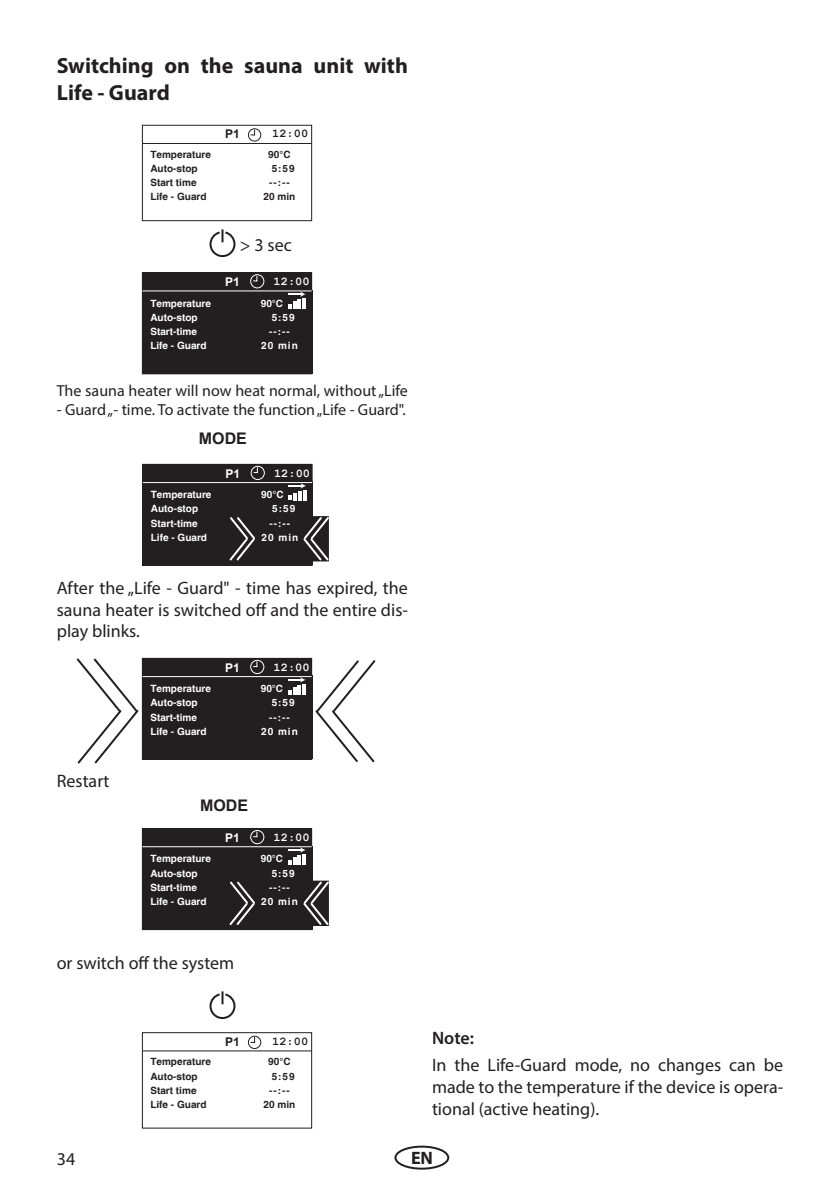
<style>
.page{position:relative;width:840px;height:1191px;background:#fff}
.page>*{position:absolute;margin:0;border:0;box-sizing:border-box;transform-origin:0 0}
.t1{font:700 22px/26.4px "Myriad Pro";color:#231f20}
.t2{font:18px/21.6px "Myriad Pro";color:#231f20;text-align:justify}
.t3{font:600 18px "Myriad Pro";color:#231f20}
.t4{font:700 18px "Myriad Pro";color:#231f20}
.t5{font:16px "Myriad Pro";color:#231f20}
.t6{font:700 16px "Arial";color:#231f20}
.t7{font:700 12px "Courier New";color:#fff}
.t8{font:700 12px "Courier New";color:#231f20}
.t9{font:700 12px "Arial";color:#fff}
.t10{font:700 12px "Arial";color:#231f20}
.t11{font:700 10px "Helvetica";color:#fff}
.t12{font:700 10px "Helvetica";color:#231f20}
</style>
<div class="page">
<div style="left:394px;top:1145px;width:55px;height:24px;border:2px solid #231f20;border-radius:50%"></div>
<div style="left:142px;top:828px;width:169px;height:101px;background:#231f20"></div>
<div style="left:142px;top:828px;width:170px;height:102px;border:1px solid #231f20"></div>
<div style="left:142px;top:846px;width:170px;height:83px;background:#231f20"></div>
<hr style="left:142px;top:846px;width:169px;height:1px;background:#fff">
<div style="left:250px;top:830px;width:14px;height:14px;border:1px solid #fff;border-radius:50%"></div>
<div style="left:143px;top:464px;width:169px;height:101px;background:#231f20"></div>
<div style="left:142px;top:464px;width:170px;height:102px;border:1px solid #231f20"></div>
<div style="left:142px;top:482px;width:170px;height:83px;background:#231f20"></div>
<hr style="left:143px;top:482px;width:169px;height:1px;background:#fff">
<div style="left:251px;top:466px;width:13px;height:14px;border:1px solid #fff;border-radius:50%"></div>
<svg style="left:254px;top:468px;width:4px;height:5px"></svg>
<svg style="left:209px;top:229px;width:27px;height:29px"></svg>
<svg style="left:75px;top:658px;width:64px;height:106px"></svg>
<svg style="left:315px;top:660px;width:61px;height:103px"></svg>
<svg style="left:209px;top:991px;width:27px;height:28px"></svg>
<svg style="left:148px;top:483px;width:181px;height:79px"></svg>
<svg style="left:147px;top:847px;width:182px;height:80px"></svg>
<div style="left:142px;top:125px;width:170px;height:96px;border:1px solid #231f20"></div>
<hr style="left:142px;top:143px;width:169px;height:1px;background:#231f20">
<div style="left:248px;top:128px;width:13px;height:13px;border:1px solid #231f20;border-radius:50%"></div>
<div style="left:142px;top:273px;width:169px;height:101px;background:#231f20"></div>
<div style="left:142px;top:272px;width:170px;height:102px;border:1px solid #231f20"></div>
<div style="left:142px;top:290px;width:170px;height:83px;background:#231f20"></div>
<hr style="left:142px;top:290px;width:169px;height:1px;background:#fff">
<div style="left:250px;top:274px;width:14px;height:14px;border:1px solid #fff;border-radius:50%"></div>
<svg style="left:147px;top:291px;width:159px;height:18px"></svg>
<div style="left:142px;top:658px;width:169px;height:101px;background:#231f20"></div>
<div style="left:142px;top:658px;width:170px;height:102px;border:1px solid #231f20"></div>
<div style="left:142px;top:676px;width:170px;height:83px;background:#231f20"></div>
<hr style="left:142px;top:676px;width:169px;height:1px;background:#fff">
<div style="left:250px;top:660px;width:14px;height:14px;border:1px solid #fff;border-radius:50%"></div>
<svg style="left:253px;top:661px;width:4px;height:6px"></svg>
<svg style="left:147px;top:677px;width:159px;height:18px"></svg>
<div style="left:142px;top:1032px;width:170px;height:96px;border:1px solid #231f20"></div>
<hr style="left:142px;top:1050px;width:169px;height:1px;background:#231f20">
<div style="left:248px;top:1035px;width:13px;height:14px;border:1px solid #231f20;border-radius:50%"></div>
<svg style="left:251px;top:1037px;width:4px;height:6px"></svg>
<h1 class="t1" style="left:57px;top:52px;width:352px">Switching on the sauna unit with<br>Life - Guard</h1>
<p class="t10" style="left:225px;top:126px;width:16px">P1</p>
<p class="t8" style="left:272px;top:126px;width:37px">12:00</p>
<p class="t12" style="left:150px;top:148px;width:62px">Temperature</p>
<p class="t12" style="left:268px;top:148px;width:24px">90°C</p>
<p class="t12" style="left:150px;top:162px;width:49px">Auto-stop</p>
<p class="t12" style="left:271px;top:162px;width:25px">5:59</p>
<p class="t12" style="left:150px;top:177px;width:48px">Start time</p>
<p class="t12" style="left:269px;top:177px;width:22px">--:--</p>
<p class="t12" style="left:150px;top:191px;width:58px">Life - Guard</p>
<p class="t12" style="left:263px;top:191px;width:33px">20 min</p>
<h2 class="t2" style="left:240px;top:234px;width:53px">&gt; 3 sec</h2>
<p class="t9" style="left:225px;top:273px;width:16px">P1</p>
<p class="t7" style="left:273px;top:274px;width:37px">12:00</p>
<p class="t11" style="left:150px;top:297px;width:62px">Temperature</p>
<p class="t11" style="left:261px;top:297px;width:24px">90°C</p>
<p class="t11" style="left:150px;top:311px;width:49px">Auto-stop</p>
<p class="t11" style="left:271px;top:311px;width:25px">5:59</p>
<p class="t11" style="left:150px;top:325px;width:48px">Start-time</p>
<p class="t11" style="left:269px;top:325px;width:22px">--:--</p>
<p class="t11" style="left:150px;top:339px;width:58px">Life - Guard</p>
<p class="t11" style="left:261px;top:339px;width:38px">20 min</p>
<h3 class="t5" style="left:57px;top:381px;width:352px">The sauna heater will now heat normal, without „Life</h3>
<h3 class="t5" style="left:57px;top:400px;width:350px">- Guard „- time. To activate the function „Life - Guard".</h3>
<h3 class="t6" style="left:199px;top:427px;width:49px">MODE</h3>
<p class="t9" style="left:225px;top:465px;width:16px">P1</p>
<p class="t7" style="left:274px;top:465px;width:37px">12:00</p>
<p class="t11" style="left:151px;top:488px;width:62px">Temperature</p>
<p class="t11" style="left:261px;top:488px;width:24px">90°C</p>
<p class="t11" style="left:151px;top:503px;width:49px">Auto-stop</p>
<p class="t11" style="left:272px;top:503px;width:25px">5:59</p>
<p class="t11" style="left:151px;top:517px;width:48px">Start-time</p>
<p class="t11" style="left:269px;top:517px;width:22px">--:--</p>
<p class="t11" style="left:151px;top:531px;width:58px">Life - Guard</p>
<p class="t11" style="left:261px;top:531px;width:38px">20 min</p>
<h2 class="t2" style="left:57px;top:577px;width:352px">After the „Life - Guard" - time has expired, the sauna heater is switched off and the entire dis&shy;play blinks.</h2>
<p class="t9" style="left:225px;top:659px;width:16px">P1</p>
<p class="t7" style="left:273px;top:659px;width:37px">12:00</p>
<h2 class="t2" style="left:57px;top:770px;width:54px">Restart</h2>
<p class="t11" style="left:150px;top:682px;width:62px">Temperature</p>
<p class="t11" style="left:261px;top:682px;width:24px">90°C</p>
<p class="t11" style="left:150px;top:696px;width:49px">Auto-stop</p>
<p class="t11" style="left:271px;top:696px;width:25px">5:59</p>
<p class="t11" style="left:150px;top:711px;width:48px">Start-time</p>
<p class="t11" style="left:269px;top:711px;width:22px">--:--</p>
<p class="t11" style="left:150px;top:725px;width:58px">Life - Guard</p>
<p class="t11" style="left:261px;top:725px;width:38px">20 min</p>
<h3 class="t6" style="left:200px;top:795px;width:49px">MODE</h3>
<p class="t9" style="left:225px;top:829px;width:16px">P1</p>
<p class="t7" style="left:273px;top:829px;width:37px">12:00</p>
<p class="t11" style="left:150px;top:852px;width:62px">Temperature</p>
<p class="t11" style="left:261px;top:852px;width:24px">90°C</p>
<p class="t11" style="left:150px;top:867px;width:49px">Auto-stop</p>
<p class="t11" style="left:271px;top:867px;width:25px">5:59</p>
<p class="t11" style="left:150px;top:881px;width:48px">Start-time</p>
<p class="t11" style="left:269px;top:881px;width:22px">--:--</p>
<p class="t11" style="left:150px;top:895px;width:58px">Life - Guard</p>
<p class="t11" style="left:261px;top:895px;width:38px">20 min</p>
<h2 class="t2" style="left:57px;top:951px;width:179px">or switch off the system</h2>
<p class="t10" style="left:225px;top:1033px;width:16px">P1</p>
<p class="t8" style="left:272px;top:1033px;width:37px">12:00</p>
<p class="t12" style="left:150px;top:1055px;width:62px">Temperature</p>
<p class="t12" style="left:268px;top:1055px;width:24px">90°C</p>
<p class="t12" style="left:150px;top:1070px;width:49px">Auto-stop</p>
<p class="t12" style="left:271px;top:1070px;width:25px">5:59</p>
<p class="t12" style="left:150px;top:1084px;width:48px">Start time</p>
<p class="t12" style="left:269px;top:1084px;width:22px">--:--</p>
<p class="t12" style="left:150px;top:1098px;width:58px">Life - Guard</p>
<p class="t12" style="left:263px;top:1098px;width:33px">20 min</p>
<h2 class="t3" style="left:432px;top:1026px;width:44px">Note:</h2>
<h2 class="t2" style="left:432px;top:1054px;width:352px">In the Life-Guard mode, no changes can be made to the temperature if the device is opera&shy;tional (active heating).</h2>
<h2 class="t2" style="left:57px;top:1147px;width:20px">34</h2>
<h2 class="t4" style="left:411px;top:1146px;width:24px">EN</h2>
</div>
